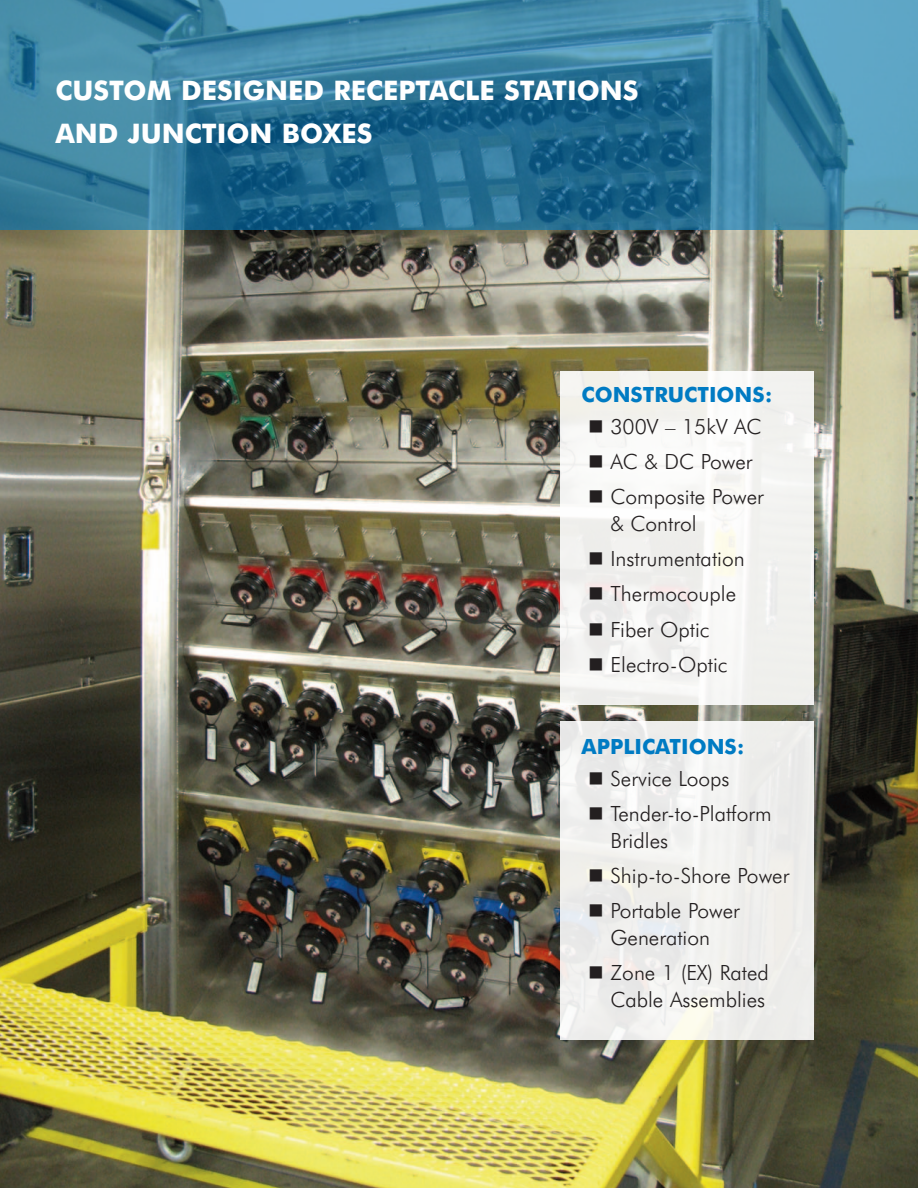
<style>
.page{position:relative;width:918px;height:1188px;background:#fff}
.page>*{position:absolute;margin:0;border:0;box-sizing:border-box;transform-origin:0 0}
.t1{font:700 27px "Futura BT";color:#fff}
.t2{font:300 21px/27px "Futura BT";color:#231f20}
.t3{font:700 21px "Futura BT";color:#007bc3}
</style>
<div class="page">
<img style="left:0;top:229px;width:918px;height:959px">
<div style="left:561px;top:371px;width:253px;height:334px;background:#f3f3f1"></div>
<div style="left:561px;top:721px;width:253px;height:319px;background:#efeeec"></div>
<div style="left:0;top:0;width:918px;height:229px;background:#0079c0;opacity:.6"></div>
<p class="t1" style="left:56px;top:80px;width:585px">CUSTOM DESIGNED RECEPTACLE STATIONS</p>
<p class="t1" style="left:56px;top:124px;width:318px">AND JUNCTION BOXES</p>
<p class="t3" style="left:582px;top:387px;width:192px">CONSTRUCTIONS:</p>
<p class="t2" style="left:588px;top:415px;width:175px">■ 300V – 15kV AC</p>
<p class="t2" style="left:588px;top:450px;width:166px">■ AC &amp; DC Power</p>
<p class="t2" style="left:610px;top:485px;width:155px;text-indent:-22px">■ Composite Power &amp; Control</p>
<p class="t2" style="left:588px;top:547px;width:158px">■ Instrumentation</p>
<p class="t2" style="left:588px;top:582px;width:150px">■ Thermocouple</p>
<p class="t2" style="left:588px;top:617px;width:123px">■ Fiber Optic</p>
<p class="t2" style="left:588px;top:653px;width:141px">■ Electro-Optic</p>
<p class="t3" style="left:582px;top:739px;width:164px">APPLICATIONS:</p>
<p class="t2" style="left:588px;top:767px;width:143px">■ Service Loops</p>
<p class="t2" style="left:610px;top:802px;width:163px;text-indent:-22px">■ Tender-to-Platform<br>Bridles</p>
<p class="t2" style="left:588px;top:864px;width:203px">■ Ship-to-Shore Power</p>
<p class="t2" style="left:588px;top:899px;width:153px;text-align:center">■ Portable Power<br>Generation</p>
<p class="t2" style="left:588px;top:961px;width:182px;text-align:right">■ Zone 1 (EX) Rated<br>Cable Assemblies</p>
</div>
